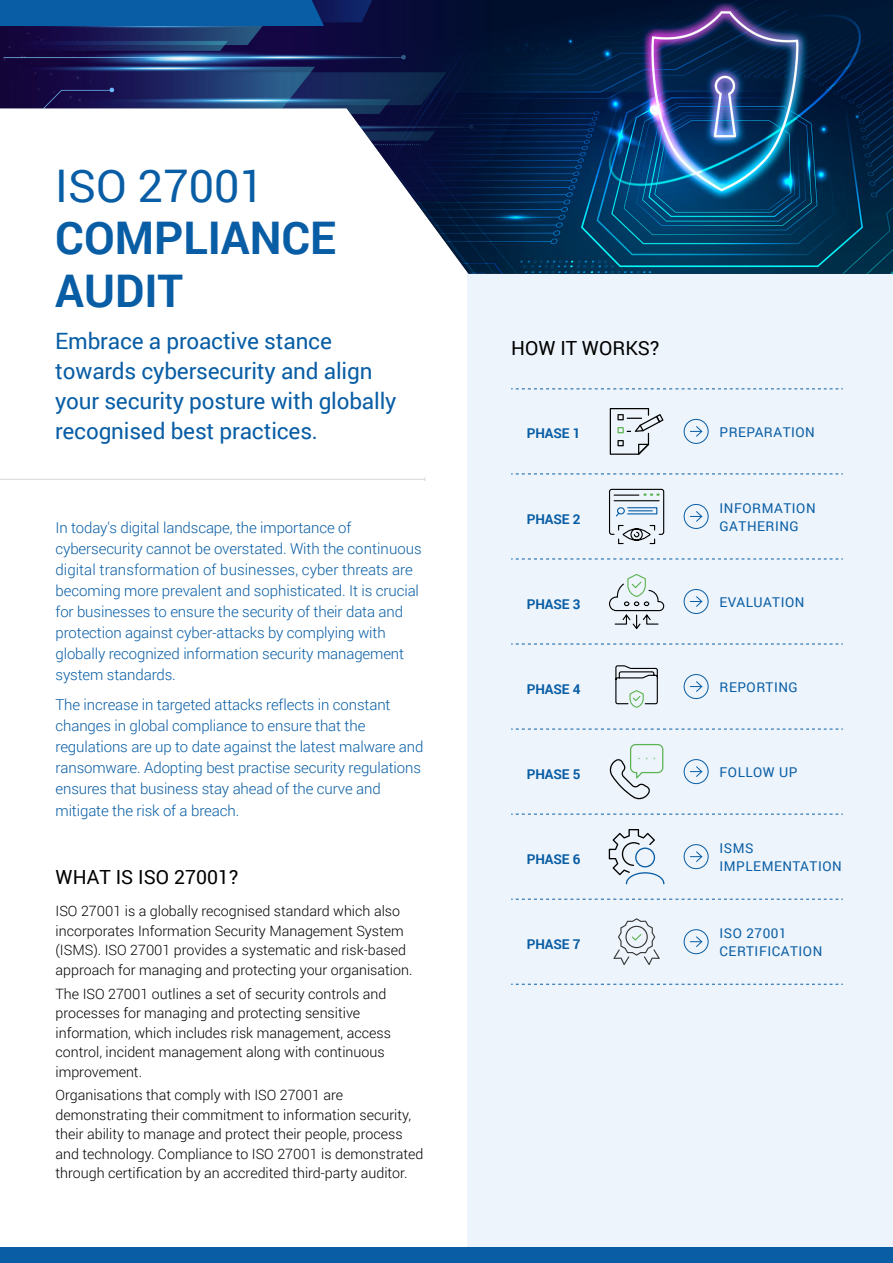
<style>
.page{position:relative;width:893px;height:1263px;background:#fff}
.page>*{position:absolute;margin:0;border:0;box-sizing:border-box;transform-origin:0 0}
.t1{font:700 45px/52.5px "Roboto";color:#085da5}
.t2{font:45px "Roboto";color:#085da5}
.t3{font:22.5px/30px "Roboto";letter-spacing:-.01em;color:#085da5}
.t4{font:19.5px "Roboto";color:#000}
.t5{font:300 15px/21px "Roboto";letter-spacing:-.01em;color:#085da5}
.t6{font:300 14.25px/19.5px "Roboto";color:#000}
.t7{font:13.5px/18px "Roboto";letter-spacing:.04em;color:#085da5}
.t8{font:700 13.5px "Roboto";letter-spacing:-.01em;color:#085da5}
</style>
<div class="page">
<div style="left:468px;top:0;width:425px;height:1263px;background:#edf4fb"></div>
<div style="left:0;top:1247px;width:893px;height:16px;background:#085da5"></div>
<img style="left:414px;top:0;width:479px;height:274px">
<svg style="left:511px;top:388px;width:332px;height:1px"></svg>
<svg style="left:511px;top:473px;width:332px;height:1px"></svg>
<svg style="left:511px;top:559px;width:332px;height:1px"></svg>
<svg style="left:511px;top:644px;width:332px;height:1px"></svg>
<svg style="left:511px;top:729px;width:332px;height:1px"></svg>
<svg style="left:511px;top:814px;width:332px;height:1px"></svg>
<svg style="left:511px;top:899px;width:332px;height:1px"></svg>
<svg style="left:511px;top:984px;width:332px;height:1px"></svg>
<svg style="left:610px;top:408px;width:53px;height:47px"></svg>
<div style="left:684px;top:419px;width:24px;height:25px;border:1px solid #085da5;border-radius:50%"></div>
<svg style="left:690px;top:426px;width:13px;height:11px"></svg>
<div style="left:609px;top:489px;width:55px;height:46px;border:1px solid #000;border-radius:2px"></div>
<svg style="left:613px;top:493px;width:47px;height:52px"></svg>
<div style="left:684px;top:504px;width:24px;height:25px;border:1px solid #085da5;border-radius:50%"></div>
<svg style="left:690px;top:511px;width:13px;height:11px"></svg>
<svg style="left:609px;top:574px;width:56px;height:55px"></svg>
<div style="left:684px;top:589px;width:24px;height:25px;border:1px solid #085da5;border-radius:50%"></div>
<svg style="left:690px;top:596px;width:13px;height:11px"></svg>
<svg style="left:615px;top:665px;width:43px;height:43px"></svg>
<div style="left:684px;top:674px;width:24px;height:25px;border:1px solid #085da5;border-radius:50%"></div>
<svg style="left:690px;top:681px;width:13px;height:11px"></svg>
<svg style="left:609px;top:744px;width:54px;height:55px"></svg>
<div style="left:684px;top:759px;width:24px;height:25px;border:1px solid #085da5;border-radius:50%"></div>
<svg style="left:690px;top:766px;width:13px;height:11px"></svg>
<svg style="left:609px;top:829px;width:55px;height:55px"></svg>
<div style="left:684px;top:844px;width:24px;height:25px;border:1px solid #085da5;border-radius:50%"></div>
<svg style="left:690px;top:851px;width:13px;height:11px"></svg>
<svg style="left:613px;top:918px;width:47px;height:47px"></svg>
<div style="left:684px;top:929px;width:24px;height:25px;border:1px solid #085da5;border-radius:50%"></div>
<svg style="left:690px;top:936px;width:13px;height:11px"></svg>
<img style="left:0;top:0;width:492px;height:200px">
<svg style="left:0;top:0;width:372px;height:26px;background:#085399"></svg>
<hr style="left:0;top:479px;width:425px;height:1px;background:#d6d7d4">
<h1 class="t2" style="left:55px;top:154px;width:211px">ISO 27001</h1>
<h1 class="t1" style="left:55px;top:210px;width:282px">COMPLIANCE<br>AUDIT</h1>
<h2 class="t3" style="left:55px;top:325px;width:343px">Embrace a proactive stance towards cybersecurity and align your security posture with globally recognised best practices.</h2>
<p class="t5" style="left:56px;top:517px;width:368px">In today's digital landscape, the importance of cybersecurity cannot be overstated. With the continuous digital transformation of businesses, cyber threats are becoming more prevalent and sophisticated. It is crucial for businesses to ensure the security of their data and protection against cyber-attacks by complying with globally recognized information security management system standards.</p>
<p class="t5" style="left:56px;top:693px;width:369px">The increase in targeted attacks reflects in constant changes in global compliance to ensure that the regulations are up to date against the latest malware and ransomware. Adopting best practise security regulations ensures that business stay ahead of the curve and</p>
<p class="t5" style="left:56px;top:800px;width:185px">mitigate the risk of a breach.</p>
<h3 class="t4" style="left:56px;top:863px;width:184px">WHAT IS ISO 27001?</h3>
<p class="t6" style="left:56px;top:901px;width:358px">ISO 27001 is a globally recognised standard which also incorporates Information Security Management System (ISMS). ISO 27001 provides a systematic and risk-based approach for managing and protecting your organisation.</p>
<p class="t6" style="left:56px;top:983px;width:337px">The ISO 27001 outlines a set of security controls and processes for managing and protecting sensitive information, which includes risk management, access control, incident management along with continuous improvement.</p>
<p class="t6" style="left:56px;top:1085px;width:369px">Organisations that comply with ISO 27001 are demonstrating their commitment to information security, their ability to manage and protect their people, process and technology. Compliance to ISO 27001 is demonstrated through certification by an accredited third-party auditor.</p>
<h3 class="t4" style="left:511px;top:335px;width:150px">HOW IT WORKS?</h3>
<p class="t8" style="left:527px;top:424px;width:55px">PHASE 1</p>
<p class="t7" style="left:719px;top:422px;width:97px">PREPARATION</p>
<p class="t8" style="left:527px;top:509px;width:55px">PHASE 2</p>
<p class="t7" style="left:719px;top:498px;width:98px">INFORMATION<br>GATHERING</p>
<p class="t8" style="left:527px;top:594px;width:55px">PHASE 3</p>
<p class="t7" style="left:719px;top:592px;width:86px">EVALUATION</p>
<p class="t8" style="left:527px;top:679px;width:55px">PHASE 4</p>
<p class="t7" style="left:719px;top:677px;width:80px">REPORTING</p>
<p class="t8" style="left:527px;top:764px;width:55px">PHASE 5</p>
<p class="t7" style="left:719px;top:762px;width:80px">FOLLOW UP</p>
<p class="t8" style="left:527px;top:849px;width:55px">PHASE 6</p>
<p class="t7" style="left:719px;top:838px;width:124px">ISMS<br>IMPLEMENTATION</p>
<p class="t8" style="left:527px;top:934px;width:55px">PHASE 7</p>
<p class="t7" style="left:719px;top:923px;width:104px">ISO 27001<br>CERTIFICATION</p>
</div>
